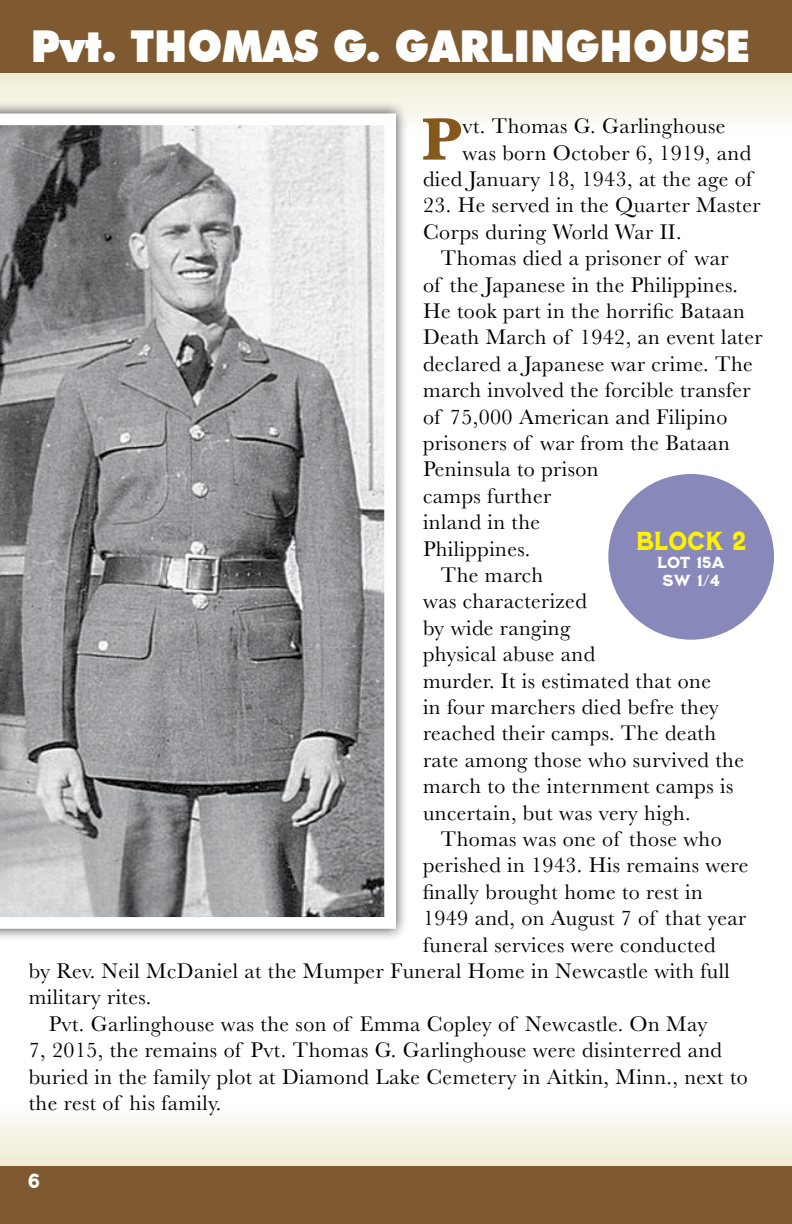
<style>
.page{position:relative;width:792px;height:1224px;background:#fff}
.page>*{position:absolute;margin:0;border:0;box-sizing:border-box;transform-origin:0 0}
.t1{font:700 61.8px "Baskerville";color:#85581d}
.t2{font:900 44px "Futura BT";color:#fff;scale:.94 1}
.t3{font:26px "Milkstore 03 Clean";letter-spacing:.015em;color:#fff200;scale:.89 1}
.t4{font:22px/26.4px "Baskerville";letter-spacing:.02em;color:#000}
.t5{font:20px "Milkstore 03 Clean";color:#fff}
.t6{font:16px/18px "Milkstore 03 Clean";letter-spacing:-.01em;color:#fff;text-align:center}
</style>
<div class="page">
<div style="left:0;top:69px;width:792px;height:62px;background:linear-gradient(to bottom,#efebd0,#fdfcfa)"></div>
<div style="left:0;top:0;width:792px;height:73px;background:#7f5a30"></div>
<div style="left:0;top:1105px;width:792px;height:62px;background:linear-gradient(to bottom,#fdfdfb,#efecd1)"></div>
<div style="left:0;top:1166px;width:792px;height:58px;background:#7f5a30"></div>
<div style="left:0;top:100px;width:409px;height:841px;background:#000;opacity:.75"></div>
<svg style="left:0;top:108px;width:402px;height:827px;background:#a0a2a3"></svg>
<div style="left:608px;top:474px;width:166px;height:166px;background:#8889ba;border-radius:50%"></div>
<h2 class="t2" style="left:31px;top:20px;width:767px">Pvt. THOMAS G. GARLINGHOUSE</h2>
<h1 class="t1" style="left:422px;top:96px;width:41px">P</h1>
<p class="t4" style="left:463px;top:113px;width:265px">vt. Thomas G. Garlinghouse</p>
<p class="t4" style="left:463px;top:140px;width:290px">was born October 6, 1919, and</p>
<p class="t4" style="left:423px;top:166px;width:331px">died January 18, 1943, at the age of</p>
<p class="t4" style="left:423px;top:192px;width:339px">23. He served in the Quarter Master<br>Corps during World War II.</p>
<p class="t4" style="left:441px;top:245px;width:289px">Thomas died a prisoner of war</p>
<p class="t4" style="left:423px;top:272px;width:317px">of the Japanese in the Philippines.</p>
<p class="t4" style="left:423px;top:298px;width:323px">He took part in the horrific Bataan</p>
<p class="t4" style="left:423px;top:324px;width:341px">Death March of 1942, an event later</p>
<p class="t4" style="left:423px;top:351px;width:331px">declared a Japanese war crime. The</p>
<p class="t4" style="left:423px;top:377px;width:329px">march involved the forcible transfer</p>
<p class="t4" style="left:423px;top:404px;width:306px">of 75,000 American and Filipino</p>
<p class="t4" style="left:423px;top:430px;width:308px">prisoners of war from the Bataan</p>
<p class="t4" style="left:423px;top:456px;width:177px">Peninsula to prison</p>
<p class="t4" style="left:423px;top:483px;width:130px">camps further</p>
<p class="t4" style="left:423px;top:509px;width:119px">inland in the</p>
<p class="t4" style="left:423px;top:536px;width:109px">Philippines.</p>
<p class="t4" style="left:441px;top:562px;width:104px">The march</p>
<p class="t4" style="left:423px;top:588px;width:165px">was characterized</p>
<p class="t4" style="left:423px;top:615px;width:149px">by wide ranging</p>
<p class="t4" style="left:423px;top:641px;width:174px">physical abuse and</p>
<p class="t4" style="left:423px;top:668px;width:290px">murder. It is estimated that one</p>
<p class="t4" style="left:423px;top:694px;width:298px">in four marchers died befre they</p>
<p class="t4" style="left:423px;top:720px;width:295px">reached their camps. The death</p>
<p class="t4" style="left:423px;top:747px;width:323px">rate among those who survived the</p>
<p class="t4" style="left:423px;top:773px;width:312px">march to the internment camps is</p>
<p class="t4" style="left:423px;top:800px;width:269px">uncertain, but was very high.</p>
<p class="t4" style="left:441px;top:826px;width:282px">Thomas was one of those who</p>
<p class="t4" style="left:423px;top:852px;width:327px">perished in 1943. His remains were</p>
<p class="t4" style="left:423px;top:879px;width:281px">finally brought home to rest in</p>
<p class="t4" style="left:423px;top:905px;width:325px">1949 and, on August 7 of that year</p>
<p class="t4" style="left:423px;top:932px;width:294px">funeral services were conducted</p>
<p class="t4" style="left:29px;top:958px;width:703px">by Rev. Neil McDaniel at the Mumper Funeral Home in Newcastle with full</p>
<p class="t4" style="left:29px;top:984px;width:124px">military rites.</p>
<p class="t4" style="left:49px;top:1011px;width:660px">Pvt. Garlinghouse was the son of Emma Copley of Newcastle. On May</p>
<p class="t4" style="left:29px;top:1037px;width:695px">7, 2015, the remains of Pvt. Thomas G. Garlinghouse were disinterred and</p>
<p class="t4" style="left:29px;top:1064px;width:721px">buried in the family plot at Diamond Lake Cemetery in Aitkin, Minn., next to</p>
<p class="t4" style="left:29px;top:1090px;width:194px">the rest of his family.</p>
<p class="t3" style="left:636px;top:524px;width:125px">Block 2</p>
<p class="t6" style="left:657px;top:553px;width:69px">LOT 15A<br>SW 1/4</p>
<p class="t5" style="left:28px;top:1169px;width:13px">6</p>
</div>
